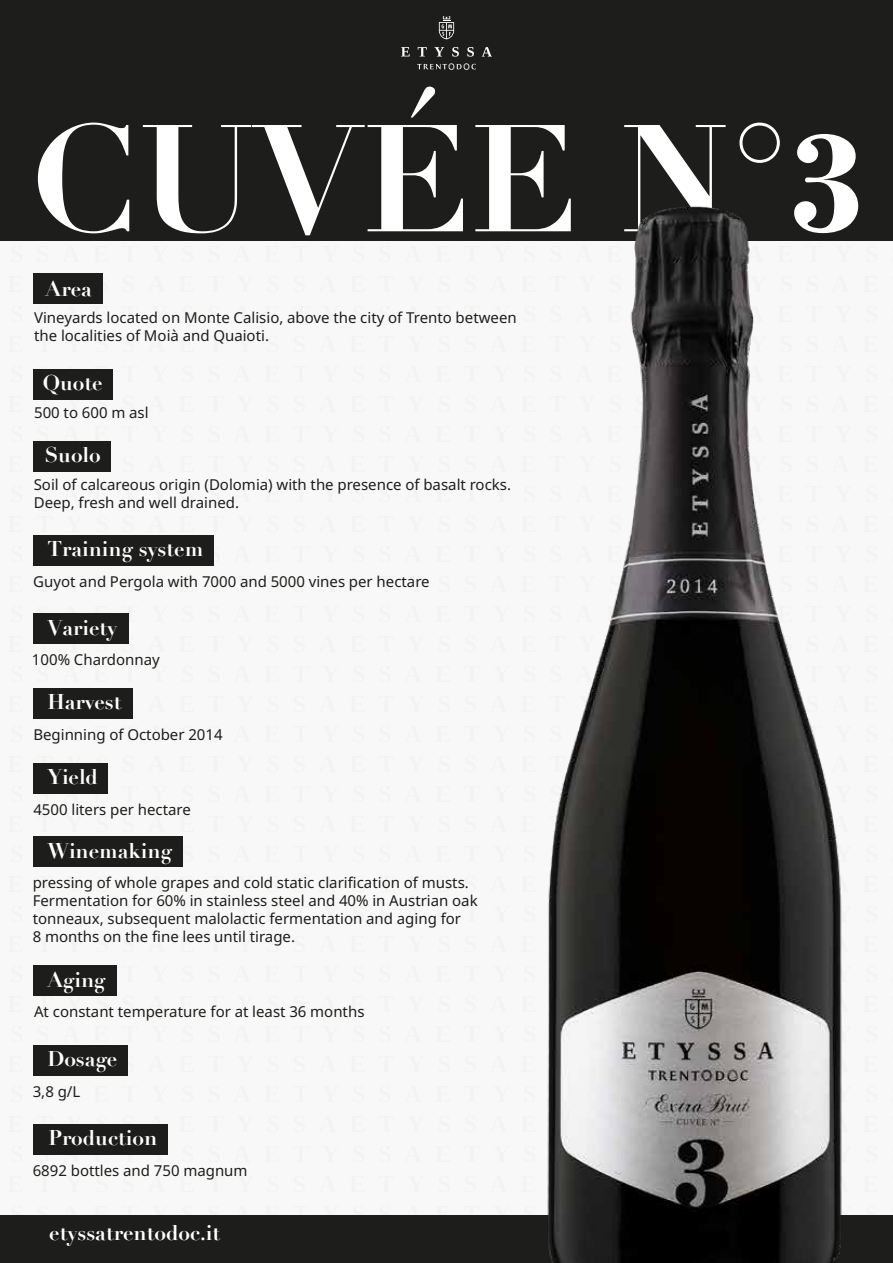
<style>
.page{position:relative;width:893px;height:1263px;background:#fff}
.page>*{position:absolute;margin:0;border:0;box-sizing:border-box;transform-origin:0 0}
.t1{font:149.25px "Didot HTF B11 Bold";color:#fff}
.t2{font:20.85px "Didot HTF B11 Bold";color:#fff}
.t3{font:15px/18px "Noto Sans Adlam Unjoined";color:#1d1d1b}
.s1{font-family:"Bodoni";font-weight:700}
</style>
<div class="page">
<div style="left:33px;top:535px;width:181px;height:30px;background:#1d1d1b"></div>
<div style="left:0;top:0;width:203px;height:145px;background:#1d1d1b"></div>
<div style="left:219px;top:0;width:674px;height:48px;background:#1d1d1b"></div>
<img style="left:0;top:48px;width:201px;height:1215px">
<img style="left:215px;top:48px;width:678px;height:1215px">
<h1 class="t1" style="left:30px;top:85px;width:834px">CUVÉE N°<span class="s1">3</span></h1>
<h2 class="t2" style="left:46px;top:276px;width:48px">Area</h2>
<p class="t3" style="left:34px;top:308px;width:484px">Vineyards located on Monte Calisio, above the city of Trento between the localities of Moià and Quaioti.</p>
<h2 class="t2" style="left:43px;top:369px;width:61px">Quote</h2>
<p class="t3" style="left:34px;top:403px;width:116px">500 to 600 m asl</p>
<h2 class="t2" style="left:45px;top:442px;width:58px">Suolo</h2>
<p class="t3" style="left:34px;top:476px;width:479px">Soil of calcareous origin (Dolomia) with the presence of basalt rocks.<br>Deep, fresh and well drained.</p>
<h2 class="t2" style="left:47px;top:536px;width:157px">Training system</h2>
<p class="t3" style="left:33px;top:572px;width:398px">Guyot and Pergola with 7000 and 5000 vines per hectare</p>
<h2 class="t2" style="left:47px;top:614px;width:71px">Variety</h2>
<p class="t3" style="left:32px;top:650px;width:129px">100% Chardonnay</p>
<h2 class="t2" style="left:47px;top:689px;width:76px">Harvest</h2>
<p class="t3" style="left:33px;top:725px;width:191px">Beginning of October 2014</p>
<h2 class="t2" style="left:47px;top:763px;width:52px">Yield</h2>
<p class="t3" style="left:33px;top:800px;width:159px">4500 liters per hectare</p>
<h2 class="t2" style="left:47px;top:837px;width:126px">Winemaking</h2>
<p class="t3" style="left:33px;top:874px;width:446px">pressing of whole grapes and cold static clarification of musts.<br>Fermentation for 60% in stainless steel and 40% in Austrian oak tonneaux, subsequent malolactic fermentation and aging for<br>8 months on the fine lees until tirage.</p>
<h2 class="t2" style="left:47px;top:966px;width:60px">Aging</h2>
<p class="t3" style="left:34px;top:1003px;width:332px">At constant temperature for at least 36 months</p>
<h2 class="t2" style="left:47px;top:1045px;width:72px">Dosage</h2>
<p class="t3" style="left:33px;top:1082px;width:49px">3,8 g/L</p>
<h2 class="t2" style="left:48px;top:1125px;width:110px">Production</h2>
<p class="t3" style="left:33px;top:1161px;width:216px">6892 bottles and 750 magnum</p>
<h2 class="t2" style="left:49px;top:1219px;width:172px">etyssatrentodoc.it</h2>
</div>
